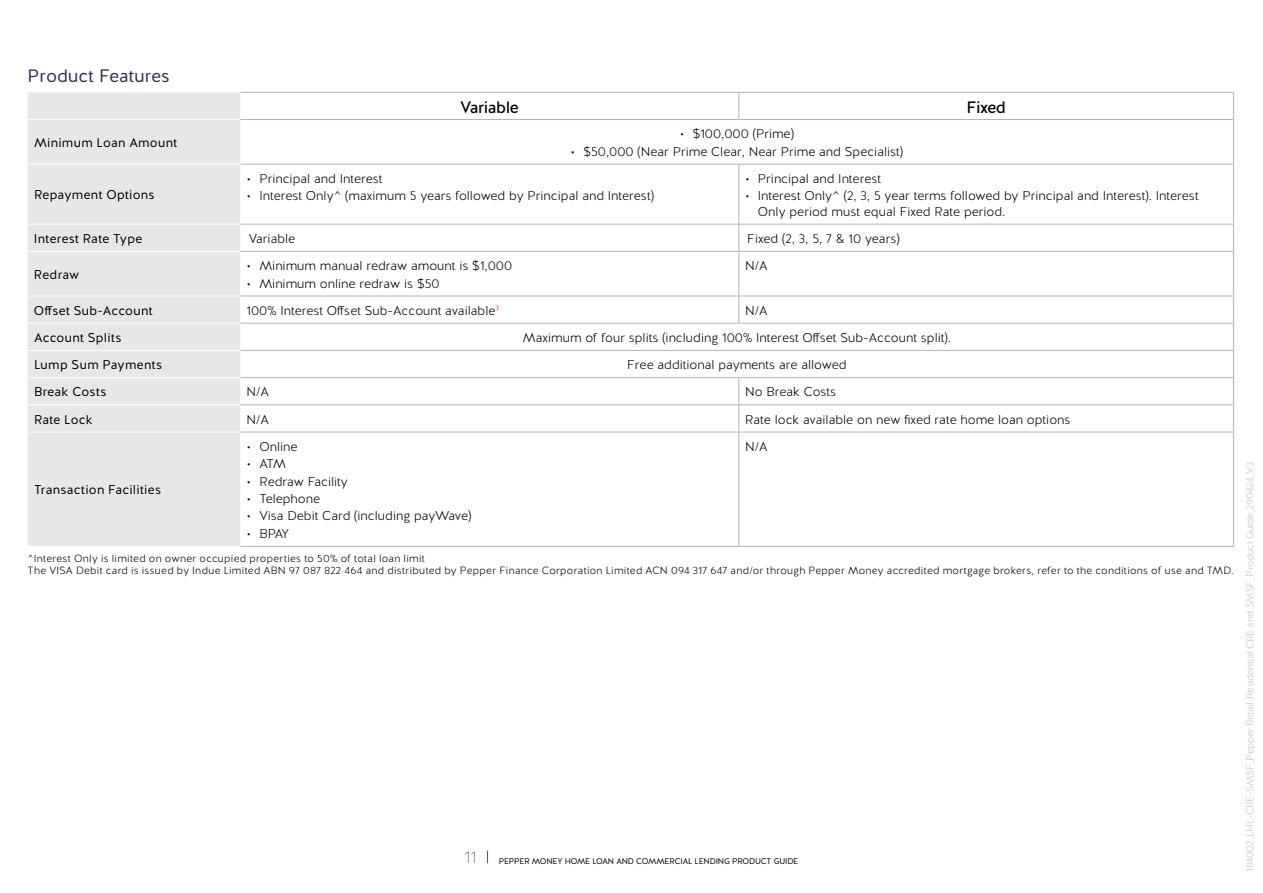
<style>
.page{position:relative;width:1263px;height:893px;background:#fff}
.page>*{position:absolute;margin:0;border:0;box-sizing:border-box;transform-origin:0 0}
.t1{font:18px "Halis R";color:#233746}
.t2{font:100 16.65px "Halis R";color:#000}
.t3{font:16.5px "Halis R";letter-spacing:-.03em;color:#000}
.t4{font:300 12.75px/15.3px "Halis R";color:#000}
.t5{font:12.75px "Halis R";letter-spacing:.02em;color:#000}
.t6{font:300 10.5px/12.6px "Halis R";letter-spacing:.03em;color:#000}
.t7{font:10.5px "Halis R";letter-spacing:-.05em;color:#d1d3d4}
.t8{font:8.25px "Halis R";letter-spacing:-.02em;color:#000}
</style>
<div class="page">
<div style="left:28px;top:92px;width:212px;height:454px;background:#e6e7e8"></div>
<hr style="left:240px;top:92px;width:499px;height:1px;background:#b1b4b6">
<hr style="left:739px;top:92px;width:495px;height:1px;background:#b1b4b6">
<svg style="left:738px;top:93px;width:1px;height:26px"></svg>
<svg style="left:1233px;top:93px;width:1px;height:26px"></svg>
<hr style="left:240px;top:119px;width:499px;height:1px;background:#b1b4b6">
<hr style="left:739px;top:119px;width:495px;height:1px;background:#b1b4b6">
<hr style="left:1233px;top:120px;width:1px;height:44px;background:#b1b4b6">
<hr style="left:240px;top:164px;width:499px;height:1px;background:#b1b4b6">
<hr style="left:739px;top:164px;width:495px;height:1px;background:#b1b4b6">
<hr style="left:738px;top:165px;width:1px;height:59px;background:#b1b4b6">
<hr style="left:1233px;top:165px;width:1px;height:59px;background:#b1b4b6">
<hr style="left:240px;top:224px;width:499px;height:1px;background:#b1b4b6">
<hr style="left:739px;top:224px;width:495px;height:1px;background:#b1b4b6">
<svg style="left:738px;top:225px;width:1px;height:26px"></svg>
<svg style="left:1233px;top:225px;width:1px;height:26px"></svg>
<hr style="left:240px;top:251px;width:499px;height:1px;background:#b1b4b6">
<hr style="left:739px;top:251px;width:495px;height:1px;background:#b1b4b6">
<hr style="left:738px;top:252px;width:1px;height:44px;background:#b1b4b6">
<hr style="left:1233px;top:252px;width:1px;height:44px;background:#b1b4b6">
<hr style="left:240px;top:296px;width:499px;height:1px;background:#b1b4b6">
<hr style="left:739px;top:296px;width:495px;height:1px;background:#b1b4b6">
<svg style="left:738px;top:296px;width:1px;height:27px"></svg>
<hr style="left:240px;top:323px;width:499px;height:1px;background:#b1b4b6">
<hr style="left:739px;top:323px;width:495px;height:1px;background:#b1b4b6">
<hr style="left:240px;top:350px;width:499px;height:1px;background:#b1b4b6">
<hr style="left:739px;top:350px;width:495px;height:1px;background:#b1b4b6">
<hr style="left:240px;top:377px;width:499px;height:1px;background:#b1b4b6">
<hr style="left:739px;top:377px;width:495px;height:1px;background:#b1b4b6">
<hr style="left:240px;top:404px;width:499px;height:1px;background:#b1b4b6">
<hr style="left:739px;top:404px;width:495px;height:1px;background:#b1b4b6">
<svg style="left:738px;top:378px;width:1px;height:54px"></svg>
<svg style="left:1233px;top:296px;width:1px;height:136px"></svg>
<hr style="left:240px;top:432px;width:499px;height:1px;background:#b1b4b6">
<hr style="left:739px;top:432px;width:495px;height:1px;background:#b1b4b6">
<hr style="left:1233px;top:432px;width:1px;height:114px;background:#b1b4b6">
<hr style="left:240px;top:546px;width:499px;height:1px;background:#b1b4b6">
<hr style="left:739px;top:546px;width:495px;height:1px;background:#b1b4b6">
<hr style="left:738px;top:432px;width:1px;height:114px;background:#b1b4b6">
<hr style="left:28px;top:119px;width:212px;height:1px;background:#fff">
<hr style="left:28px;top:164px;width:212px;height:1px;background:#fff">
<hr style="left:28px;top:224px;width:212px;height:1px;background:#fff">
<hr style="left:28px;top:251px;width:212px;height:1px;background:#fff">
<hr style="left:28px;top:296px;width:212px;height:1px;background:#fff">
<hr style="left:28px;top:323px;width:212px;height:1px;background:#fff">
<hr style="left:28px;top:350px;width:212px;height:1px;background:#fff">
<hr style="left:28px;top:377px;width:212px;height:1px;background:#fff">
<hr style="left:28px;top:404px;width:212px;height:1px;background:#fff">
<hr style="left:28px;top:432px;width:212px;height:1px;background:#fff">
<svg style="left:487px;top:850px;width:1px;height:13px"></svg>
<h1 class="t1" style="left:28px;top:64px;width:144px">Product Features</h1>
<p class="t5" style="left:34px;top:134px;width:145px">Minimum Loan Amount</p>
<p class="t5" style="left:34px;top:187px;width:122px">Repayment Options</p>
<p class="t3" style="left:460px;top:96px;width:60px">Variable</p>
<p class="t3" style="left:966px;top:96px;width:41px">Fixed</p>
<p class="t4" style="left:680px;top:127px;width:115px">• $100,000 (Prime)</p>
<p class="t4" style="left:571px;top:144px;width:334px">• $50,000 (Near Prime Clear, Near Prime and Specialist)</p>
<p class="t4" style="left:247px;top:171px;width:137px">• Principal and Interest</p>
<p class="t4" style="left:247px;top:189px;width:409px">• Interest Only^ (maximum 5 years followed by Principal and Interest)</p>
<p class="t4" style="left:745px;top:171px;width:137px">• Principal and Interest</p>
<p class="t4" style="left:758px;top:189px;width:442px;text-indent:-13px">• Interest Only^ (2, 3, 5 year terms followed by Principal and Interest). Interest<br>Only period must equal Fixed Rate period.</p>
<p class="t5" style="left:34px;top:230px;width:110px">Interest Rate Type</p>
<p class="t4" style="left:249px;top:231px;width:48px">Variable</p>
<p class="t4" style="left:747px;top:231px;width:154px">Fixed (2, 3, 5, 7 &amp; 10 years)</p>
<p class="t5" style="left:34px;top:266px;width:47px">Redraw</p>
<p class="t4" style="left:247px;top:258px;width:267px">• Minimum manual redraw amount is $1,000</p>
<p class="t4" style="left:247px;top:276px;width:195px">• Minimum online redraw is $50</p>
<p class="t4" style="left:745px;top:258px;width:24px">N/A</p>
<p class="t5" style="left:34px;top:302px;width:120px">Offset Sub-Account</p>
<p class="t4" style="left:247px;top:303px;width:254px">100% Interest Offset Sub-Account available<sup>3</sup></p>
<p class="t4" style="left:745px;top:303px;width:24px">N/A</p>
<p class="t5" style="left:34px;top:329px;width:89px">Account Splits</p>
<p class="t4" style="left:523px;top:330px;width:430px">Maximum of four splits (including 100% Interest Offset Sub-Account split).</p>
<p class="t5" style="left:34px;top:356px;width:130px">Lump Sum Payments</p>
<p class="t4" style="left:627px;top:357px;width:221px">Free additional payments are allowed</p>
<p class="t5" style="left:34px;top:384px;width:74px">Break Costs</p>
<p class="t4" style="left:247px;top:385px;width:24px">N/A</p>
<p class="t4" style="left:745px;top:385px;width:93px">No Break Costs</p>
<p class="t5" style="left:34px;top:411px;width:60px">Rate Lock</p>
<p class="t4" style="left:247px;top:412px;width:24px">N/A</p>
<p class="t4" style="left:745px;top:412px;width:327px">Rate lock available on new fixed rate home loan options</p>
<p class="t5" style="left:34px;top:482px;width:129px">Transaction Facilities</p>
<p class="t4" style="left:247px;top:439px;width:52px">• Online</p>
<p class="t4" style="left:247px;top:457px;width:41px">• ATM</p>
<p class="t4" style="left:247px;top:474px;width:103px">• Redraw Facility</p>
<p class="t4" style="left:247px;top:491px;width:75px">• Telephone</p>
<p class="t4" style="left:247px;top:509px;width:226px">• Visa Debit Card (including payWave)</p>
<p class="t4" style="left:247px;top:526px;width:44px">• BPAY</p>
<p class="t4" style="left:745px;top:439px;width:24px">N/A</p>
<p class="t6" style="left:28px;top:552px;width:1208px">^Interest Only is limited on owner occupied properties to 50% of total loan limit<br>The VISA Debit card is issued by Indue Limited ABN 97 087 822 464 and distributed by Pepper Finance Corporation Limited ACN 094 317 647 and/or through Pepper Money accredited mortgage brokers, refer to the conditions of use and TMD.</p>
<h2 class="t2" style="left:465px;top:847px;width:13px">11</h2>
<p class="t8" style="left:499px;top:856px;width:301px">PEPPER MONEY HOME LOAN AND COMMERCIAL LENDING PRODUCT GUIDE</p>
<p class="t7" style="left:1243px;top:872px;width:411px;rotate:-90deg">184002_LHL-CRE-SMSF_Pepper Retail_Residential CRE and SMSF_Product Guide_290424_V3</p>
</div>
